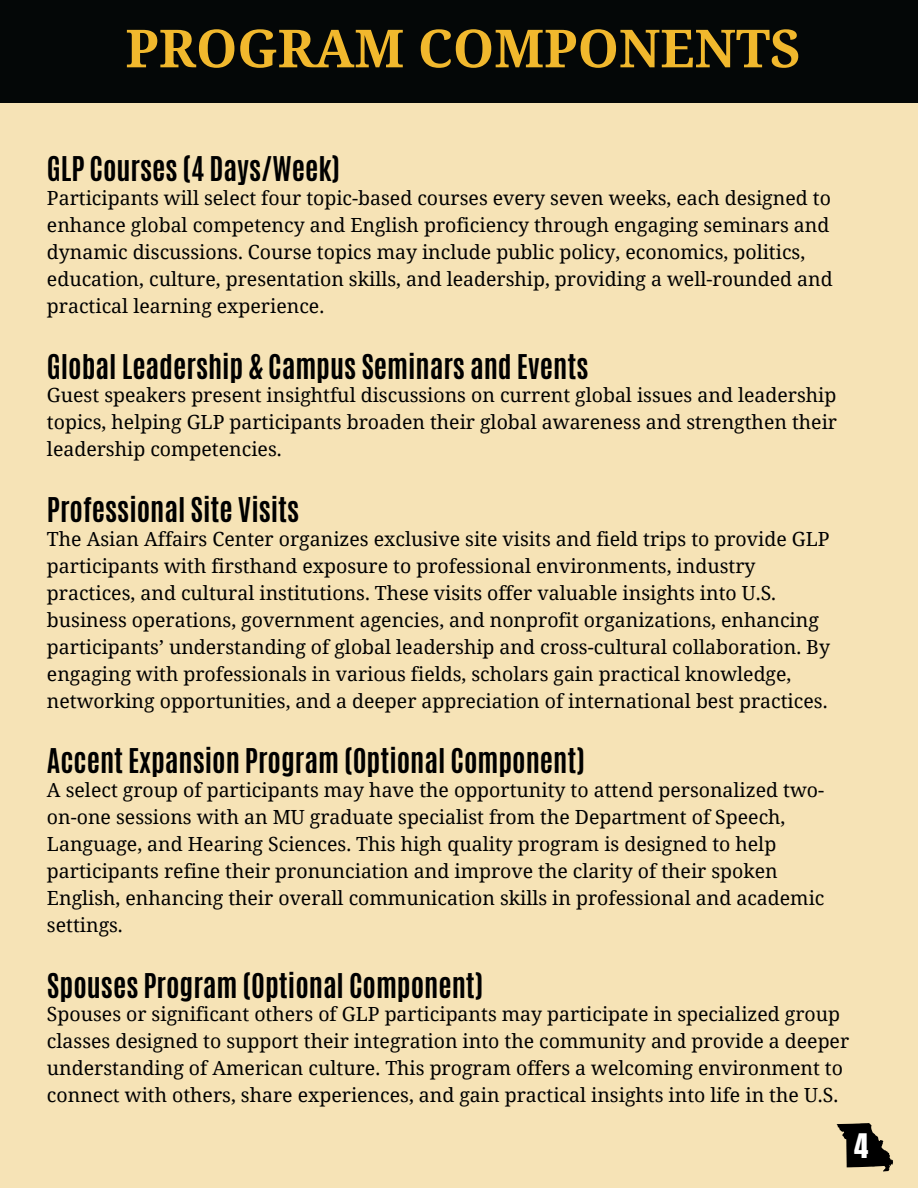
<style>
.page{position:relative;width:918px;height:1188px;background:#fff}
.page>*{position:absolute;margin:0;border:0;box-sizing:border-box;transform-origin:0 0}
.t1{font:700 52.5px "Noto Serif";color:#f1b82d}
.t2{font:28.8px "Anton";color:#fff}
.t3{font:700 28.5px "Antonio";color:#000}
.t4{font:19.5px/27px "Noto Serif";color:#000}
</style>
<div class="page">
<div style="left:0;top:82px;width:918px;height:1106px;background:#f6e3b6"></div>
<div style="left:0;top:0;width:918px;height:102px;background:#040707"></div>
<svg style="left:837px;top:1123px;width:56px;height:48px"></svg>
<p class="t1" style="left:125px;top:11px;width:677px">PROGRAM COMPONENTS</p>
<h2 class="t3" style="left:47px;top:149px;width:295px">GLP Courses (4 Days/Week)</h2>
<p class="t4" style="left:47px;top:184px;width:787px">Participants will select four topic-based courses every seven weeks, each designed to enhance global competency and English proficiency through engaging seminars and dynamic discussions. Course topics may include public policy, economics, politics, education, culture, presentation skills, and leadership, providing a well-rounded and practical learning experience.</p>
<p class="t3" style="left:47px;top:346px;width:543px">Global Leadership &amp; Campus Seminars and Events</p>
<p class="t4" style="left:47px;top:381px;width:792px;text-align:justify">Guest speakers present insightful discussions on current global issues and leadership topics, helping GLP participants broaden their global awareness and strengthen their leadership competencies.</p>
<h2 class="t3" style="left:47px;top:489px;width:254px">Professional Site Visits</h2>
<h2 class="t4" style="left:47px;top:525px;width:785px">The Asian Affairs Center organizes exclusive site visits and field trips to provide GLP participants with firsthand exposure to professional environments, industry practices, and cultural institutions. These visits offer valuable insights into U.S. business operations, government agencies, and nonprofit organizations, enhancing participants’ understanding of global leadership and cross-cultural collaboration. By engaging with professionals in various fields, scholars gain practical knowledge, networking opportunities, and a deeper appreciation of international best practices.</h2>
<p class="t3" style="left:47px;top:741px;width:540px">Accent Expansion Program (Optional Component)</p>
<p class="t4" style="left:47px;top:776px;width:779px">A select group of participants may have the opportunity to attend personalized two&shy;on-one sessions with an MU graduate specialist from the Department of Speech, Language, and Hearing Sciences. This high quality program is designed to help participants refine their pronunciation and improve the clarity of their spoken English, enhancing their overall communication skills in professional and academic settings.</p>
<h2 class="t3" style="left:47px;top:965px;width:438px">Spouses Program (Optional Component)</h2>
<h2 class="t4" style="left:47px;top:1000px;width:804px">Spouses or significant others of GLP participants may participate in specialized group classes designed to support their integration into the community and provide a deeper understanding of American culture. This program offers a welcoming environment to connect with others, share experiences, and gain practical insights into life in the U.S.</h2>
<h1 class="t2" style="left:854px;top:1125px;width:16px">4</h1>
</div>
